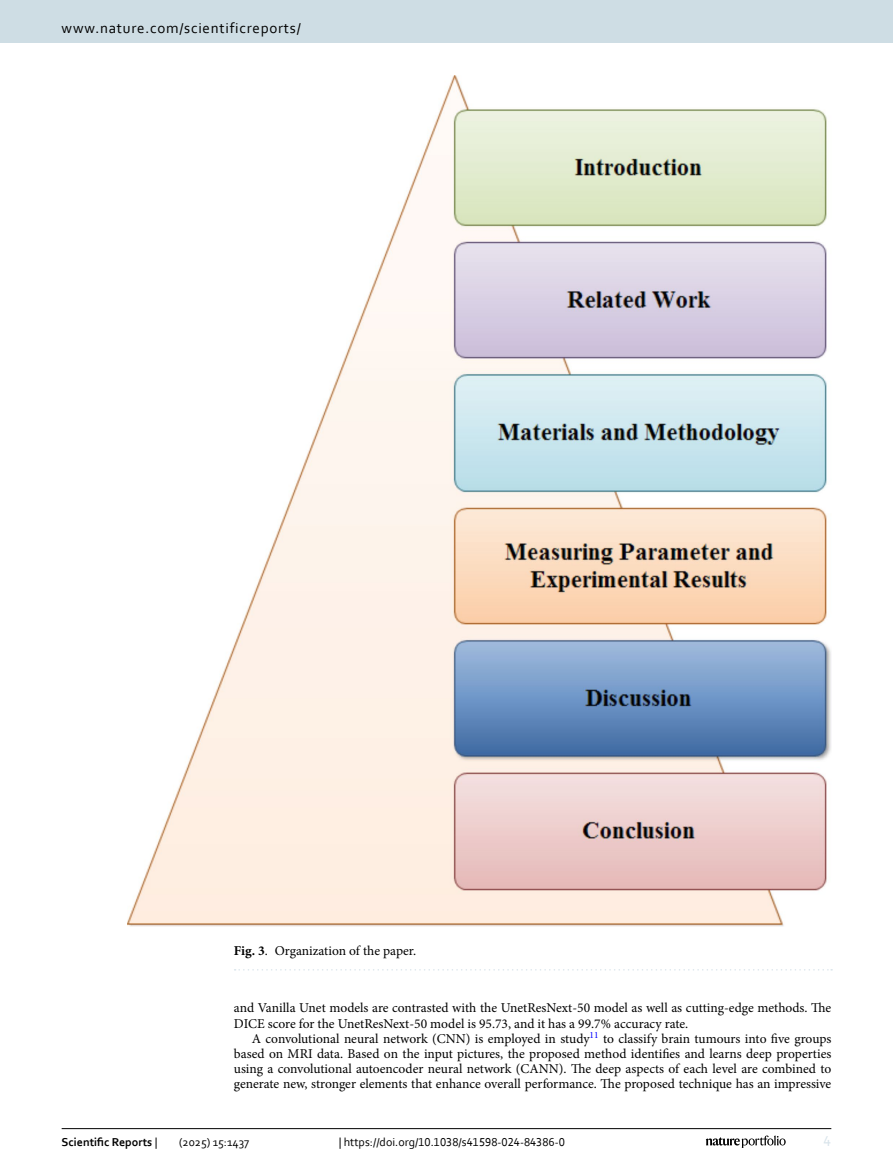
<style>
.page{position:relative;width:893px;height:1174px;background:#fff}
.page>*{position:absolute;margin:0;border:0;box-sizing:border-box;transform-origin:0 0}
.t1{font:15px "Corbel";letter-spacing:.05em;color:#000}
.t2{font:15px "Corbel";color:#d9e4eb}
.Body_Text_Indent{font:13.5px/15px "Minion Pro";color:#000;text-align:justify}
.Body_Text{font:13.5px/15px "Minion Pro";color:#000}
.Figure_Caption{font:13.5px "Minion Pro";color:#000}
.t3{font:12px "Corbel";color:#000}
.t4{font:700 12px "Corbel";color:#000}
.s1{font-weight:700}
.s2{font-weight:400}
</style>
<div class="page">
<img style="left:128px;top:76px;width:703px;height:850px">
<svg style="left:235px;top:969px;width:597px;height:1px"></svg>
<hr style="left:62px;top:1128px;width:769px;height:1px;background:#000">
<svg style="left:706px;top:1135px;width:80px;height:12px"></svg>
<div style="left:0;top:0;width:893px;height:43px;background:#cedde4"></div>
<p class="t1" style="left:62px;top:18px;width:241px">www.nature.com/scientificreports/</p>
<p class="Figure_Caption" style="left:234px;top:941px;width:184px"><span class="s1">Fig. 3</span>. Organization of the paper.</p>
<p class="Body_Text" style="left:234px;top:1000px;width:599px">and Vanilla Unet models are contrasted with the UnetResNext-50 model as well as cutting-edge methods. The<br>DICE score for the UnetResNext-50 model is 95.73, and it has a 99.7% accuracy rate.</p>
<p class="Body_Text_Indent" style="left:234px;top:1030px;width:599px;text-indent:18px">A convolutional neural network (CNN) is employed in study<sup>11</sup> to classify brain tumours into five groups based on MRI data. Based on the input pictures, the proposed method identifies and learns deep properties using a convolutional autoencoder neural network (CANN). The deep aspects of each level are combined to generate new, stronger elements that enhance overall performance. The proposed technique has an impressive</p>
<p class="t4" style="left:62px;top:1134px;width:97px">Scientific Reports <span class="s2">|</span></p>
<p class="t3" style="left:179px;top:1134px;width:72px">(2025) 15:1437</p>
<p class="t3" style="left:339px;top:1134px;width:228px">| https://doi.org/10.1038/s41598-024-84386-0</p>
<p class="t2" style="left:824px;top:1132px;width:9px">4</p>
</div>
